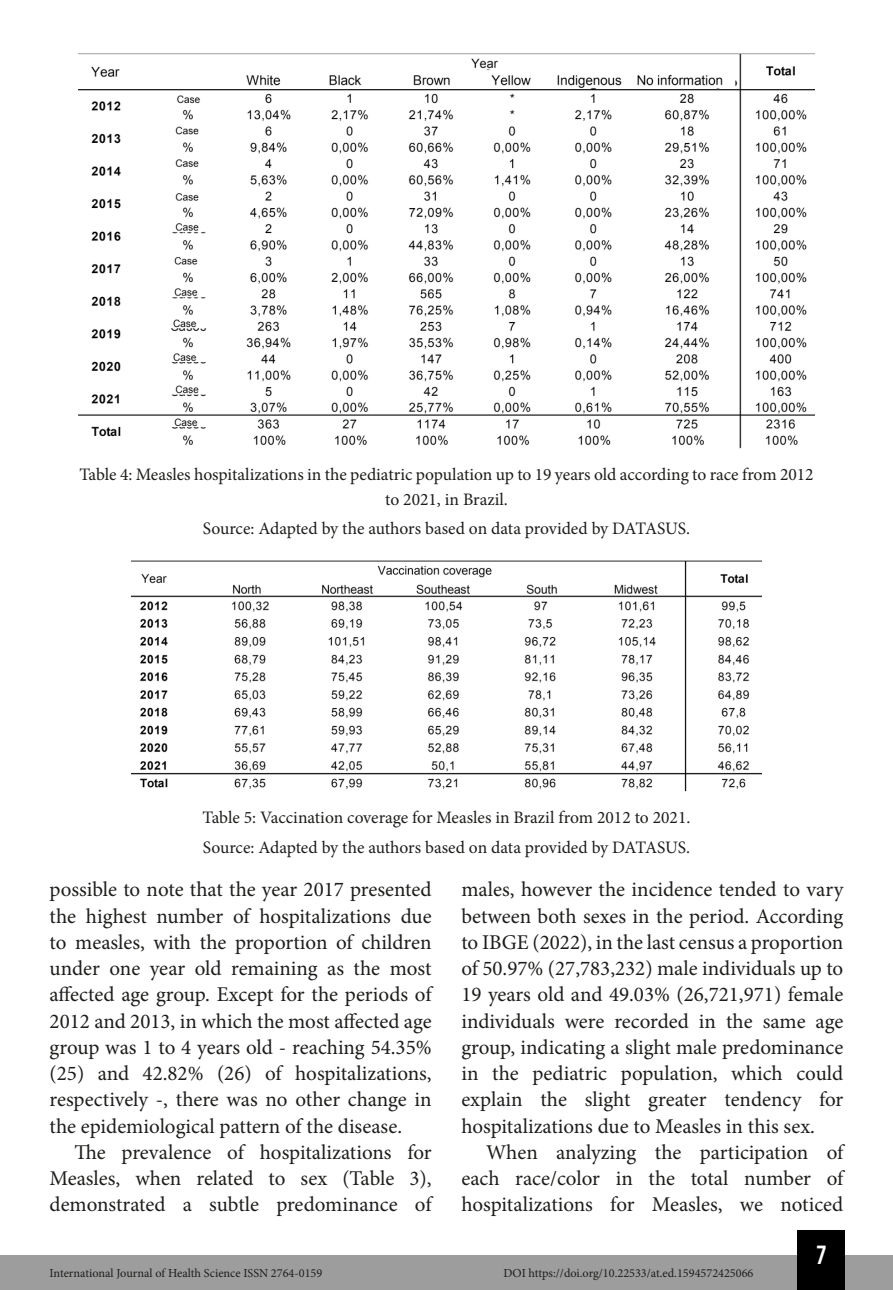
<style>
.page{position:relative;width:893px;height:1290px;background:#fff}
.page>*{position:absolute;margin:0;border:0;box-sizing:border-box;transform-origin:0 0}
.t1{font:26.25px "Bebas Kai";color:#fff}
.TXT{font:21px/26.2px "Minion Pro";color:#1d1d1b;text-align:justify}
.Info_Imagem{font:17.5px/24.5px "Minion Pro";color:#1d1d1b;text-align:center}
.t2{font:12.25px "Minion Pro";color:#1d1d1b}
</style>
<div class="page">
<div style="left:0;top:1255px;width:893px;height:35px;background:#9d9d9d"></div>
<div style="left:797px;top:1230px;width:48px;height:60px;background:#000"></div>
<img style="left:78px;top:53px;width:737px;height:396px">
<img style="left:132px;top:560px;width:629px;height:232px">
<p class="Info_Imagem" style="left:79px;top:462px;width:736px">Table 4: Measles hospitalizations in the pediatric population up to 19 years old according to race from 2012 to 2021, in Brazil.</p>
<p class="Info_Imagem" style="left:203px;top:516px;width:489px">Source: Adapted by the authors based on data provided by DATASUS.</p>
<p class="Info_Imagem" style="left:203px;top:806px;width:489px">Table 5: Vaccination coverage for Measles in Brazil from 2012 to 2021.</p>
<p class="Info_Imagem" style="left:203px;top:835px;width:489px">Source: Adapted by the authors based on data provided by DATASUS.</p>
<p class="TXT" style="left:50px;top:877px;width:384px">possible to note that the year 2017 presented the highest number of hospitalizations due to measles, with the proportion of children under one year old remaining as the most affected age group. Except for the periods of 2012 and 2013, in which the most affected age group was 1 to 4 years old - reaching 54.35% (25) and 42.82% (26) of hospitalizations, respectively -, there was no other change in the epidemiological pattern of the disease.</p>
<p class="TXT" style="left:50px;top:1139px;width:383px;text-indent:25px">The prevalence of hospitalizations for Measles, when related to sex (Table 3), demonstrated a subtle predominance of</p>
<p class="TXT" style="left:461px;top:877px;width:384px">males, however the incidence tended to vary between both sexes in the period. According to IBGE (2022), in the last census a proportion of 50.97% (27,783,232) male individuals up to 19 years old and 49.03% (26,721,971) female individuals were recorded in the same age group, indicating a slight male predominance in the pediatric population, which could explain the slight greater tendency for hospitalizations due to Measles in this sex.</p>
<p class="TXT" style="left:461px;top:1139px;width:383px;text-indent:25px">When analyzing the participation of each race/color in the total number of hospitalizations for Measles, we noticed</p>
<p class="t2" style="left:50px;top:1265px;width:274px">International Journal of Health Science ISSN 2764-0159</p>
<p class="t2" style="left:503px;top:1265px;width:252px">DOI https://doi.org/10.22533/at.ed.1594572425066</p>
<p class="t1" style="left:817px;top:1241px;width:11px">7</p>
</div>
